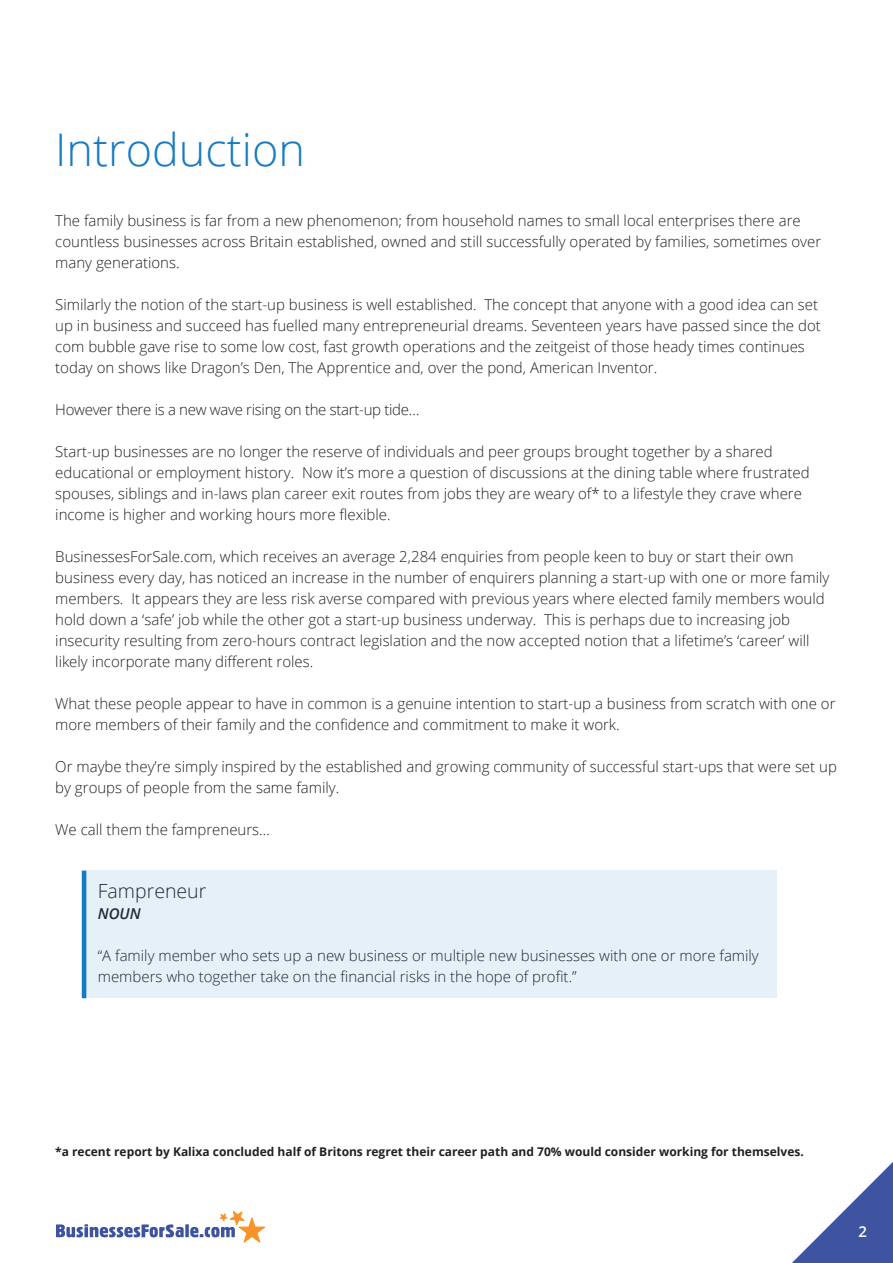
<style>
.page{position:relative;width:893px;height:1263px;background:#fff}
.page>*{position:absolute;margin:0;border:0;box-sizing:border-box;transform-origin:0 0}
.t1{font:300 45px "Open Sans";color:#177bc1}
.t2{font:300 19.5px "Open Sans";color:#231f20}
.t3{font:300 15px/21px "Open Sans";color:#231f20}
.t4{font:300 15px "Open Sans";letter-spacing:-.02em;color:#231f20}
.t5{font:italic 600 15px "Open Sans";color:#231f20}
.t6{font:600 15px "Open Sans";color:#fff}
.t7{font:700 12px "Open Sans";color:#231f20}
</style>
<div class="page">
<svg style="left:792px;top:1162px;width:101px;height:101px"></svg>
<svg style="left:56px;top:1211px;width:209px;height:32px"></svg>
<div style="left:82px;top:871px;width:695px;height:127px;background:#e5f0f8"></div>
<hr style="left:82px;top:871px;width:4px;height:127px;background:#177bc1">
<h1 class="t1" style="left:55px;top:119px;width:251px">Introduction</h1>
<p class="t3" style="left:55px;top:210px;width:767px">The family business is far from a new phenomenon; from household names to small local enterprises there are countless businesses across Britain established, owned and still successfully operated by families, sometimes over many generations.</p>
<p class="t3" style="left:55px;top:294px;width:767px">Similarly the notion of the start-up business is well established. The concept that anyone with a good idea can set up in business and succeed has fuelled many entrepreneurial dreams. Seventeen years have passed since the dot com bubble gave rise to some low cost, fast growth operations and the zeitgeist of those heady times continues today on shows like Dragon’s Den, The Apprentice and, over the pond, American Inventor.</p>
<p class="t4" style="left:55px;top:399px;width:366px">However there is a new wave rising on the start-up tide…</p>
<p class="t3" style="left:55px;top:441px;width:756px">Start-up businesses are no longer the reserve of individuals and peer groups brought together by a shared educational or employment history. Now it’s more a question of discussions at the dining table where frustrated spouses, siblings and in-laws plan career exit routes from jobs they are weary of* to a lifestyle they crave where income is higher and working hours more flexible.</p>
<p class="t3" style="left:55px;top:546px;width:776px">BusinessesForSale.com, which receives an average 2,284 enquiries from people keen to buy or start their own business every day, has noticed an increase in the number of enquirers planning a start-up with one or more family members. It appears they are less risk averse compared with previous years where elected family members would hold down a ‘safe’ job while the other got a start-up business underway. This is perhaps due to increasing job insecurity resulting from zero-hours contract legislation and the now accepted notion that a lifetime’s ‘career’ will likely incorporate many different roles.</p>
<p class="t3" style="left:55px;top:693px;width:782px">What these people appear to have in common is a genuine intention to start-up a business from scratch with one or more members of their family and the confidence and commitment to make it work.</p>
<p class="t3" style="left:55px;top:756px;width:783px">Or maybe they’re simply inspired by the established and growing community of successful start-ups that were set up by groups of people from the same family.</p>
<p class="t3" style="left:55px;top:819px;width:216px">We call them the fampreneurs…</p>
<h2 class="t2" style="left:98px;top:878px;width:110px">Fampreneur</h2>
<p class="t5" style="left:98px;top:903px;width:44px">NOUN</p>
<p class="t3" style="left:98px;top:945px;width:663px">“A family member who sets up a new business or multiple new businesses with one or more family members who together take on the financial risks in the hope of profit.”</p>
<p class="t7" style="left:55px;top:1143px;width:750px">*a recent report by Kalixa concluded half of Britons regret their career path and 70% would consider working for themselves.</p>
<p class="t6" style="left:858px;top:1221px;width:10px">2</p>
</div>
